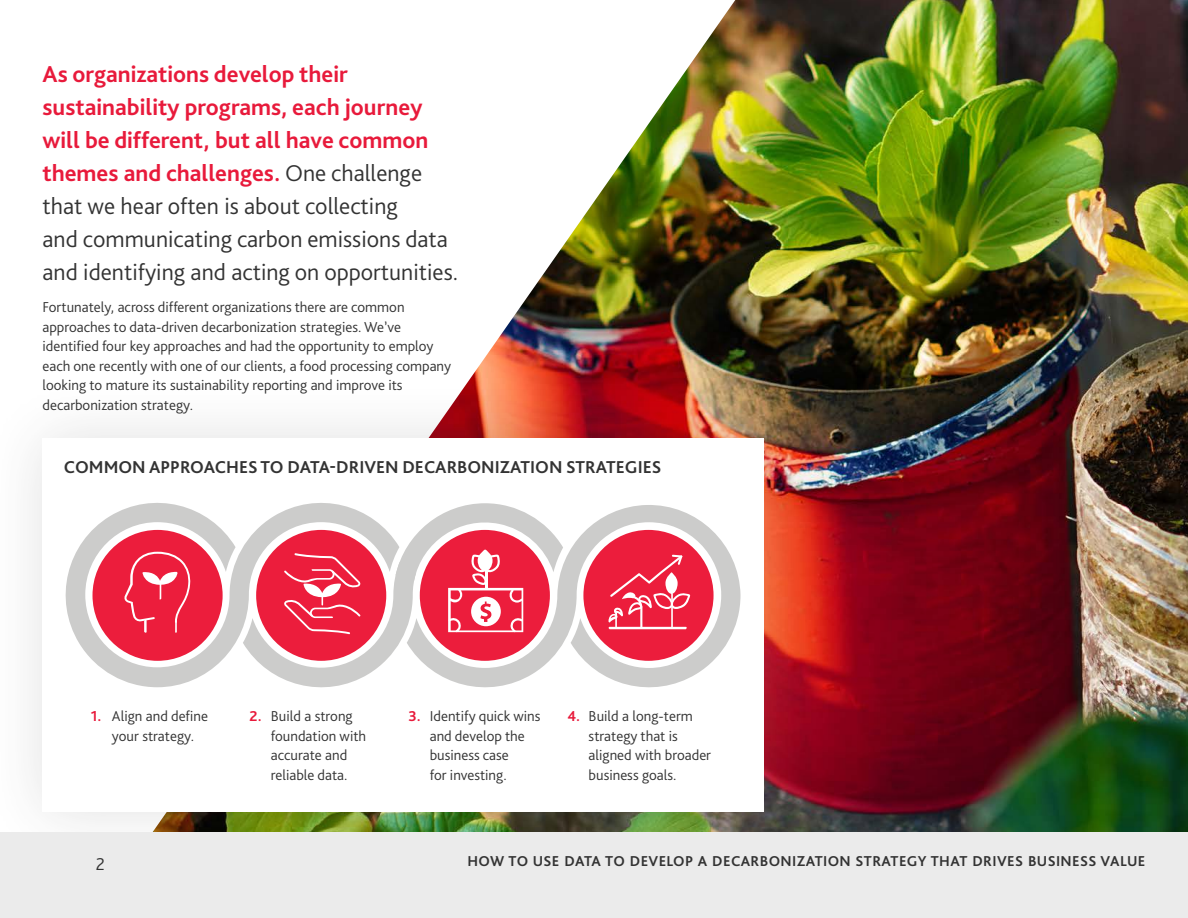
<style>
.page{position:relative;width:1188px;height:918px;background:#fff}
.page>*{position:absolute;margin:0;border:0;box-sizing:border-box;transform-origin:0 0}
.t1{font:300 24px/33px "Bliss Pro";color:#333}
.t2{font:700 18px "Bliss Pro";color:#333}
.t3{font:300 18px "Bliss Pro";color:#333}
.t4{font:300 15px/19.5px "Bliss Pro";color:#333}
.t5{font:700 15px "Bliss Pro";letter-spacing:.025em;color:#333}
.s1{font-weight:700;color:#e81a3b}
</style>
<div class="page">
<img style="left:470px;top:0;width:718px;height:833px">
<div style="left:0;top:378px;width:823px;height:493px;background:#333;opacity:.15"></div>
<div style="left:43px;top:438px;width:721px;height:374px;background:#fff"></div>
<svg style="left:65px;top:503px;width:178px;height:184px"></svg>
<svg style="left:563px;top:505px;width:178px;height:183px"></svg>
<div style="left:93px;top:530px;width:130px;height:131px;background:#ec1d3c;border-radius:50%"></div>
<div style="left:583px;top:530px;width:131px;height:131px;background:#ec1d3c;border-radius:50%"></div>
<svg style="left:124px;top:552px;width:67px;height:81px"></svg>
<svg style="left:608px;top:555px;width:82px;height:74px"></svg>
<hr style="left:609px;top:627px;width:78px;height:2px;background:#fff">
<svg style="left:243px;top:503px;width:320px;height:185px"></svg>
<div style="left:0;top:833px;width:1188px;height:85px;background:#ebebeb"></div>
<p class="t1" style="left:43px;top:57px;width:417px"><span class="s1">As organizations develop their sustainability programs, each journey will be different, but all have common themes and challenges.</span> One challenge that we hear often is about collecting<br>and communicating carbon emissions data and identifying and acting on opportunities.</p>
<p class="t4" style="left:43px;top:297px;width:410px">Fortunately, across different organizations there are common approaches to data-driven decarbonization strategies. We’ve identified four key approaches and had the opportunity to employ each one recently with one of our clients, a food processing company looking to mature its sustainability reporting and improve its decarbonization strategy.</p>
<p class="t2" style="left:64px;top:456px;width:599px">COMMON APPROACHES TO DATA-DRIVEN DECARBONIZATION STRATEGIES</p>
<p class="t4" style="left:91px;top:706px;width:119px;text-align:center"><span class="s1">1.</span> Align and define your strategy.</p>
<p class="t4" style="left:271px;top:706px;width:97px;text-indent:-21px"><span class="s1">2.</span> Build a strong foundation with accurate and reliable data.</p>
<p class="t4" style="left:430px;top:706px;width:112px;text-indent:-21px"><span class="s1">3.</span> Identify quick wins and develop the business case<br>for investing.</p>
<p class="t4" style="left:589px;top:706px;width:124px;text-indent:-21px"><span class="s1">4.</span> Build a long-term strategy that is aligned with broader business goals.</p>
<p class="t3" style="left:96px;top:853px;width:11px">2</p>
<p class="t5" style="left:467px;top:851px;width:680px">HOW TO USE DATA TO DEVELOP A DECARBONIZATION STRATEGY THAT DRIVES BUSINESS VALUE</p>
</div>
